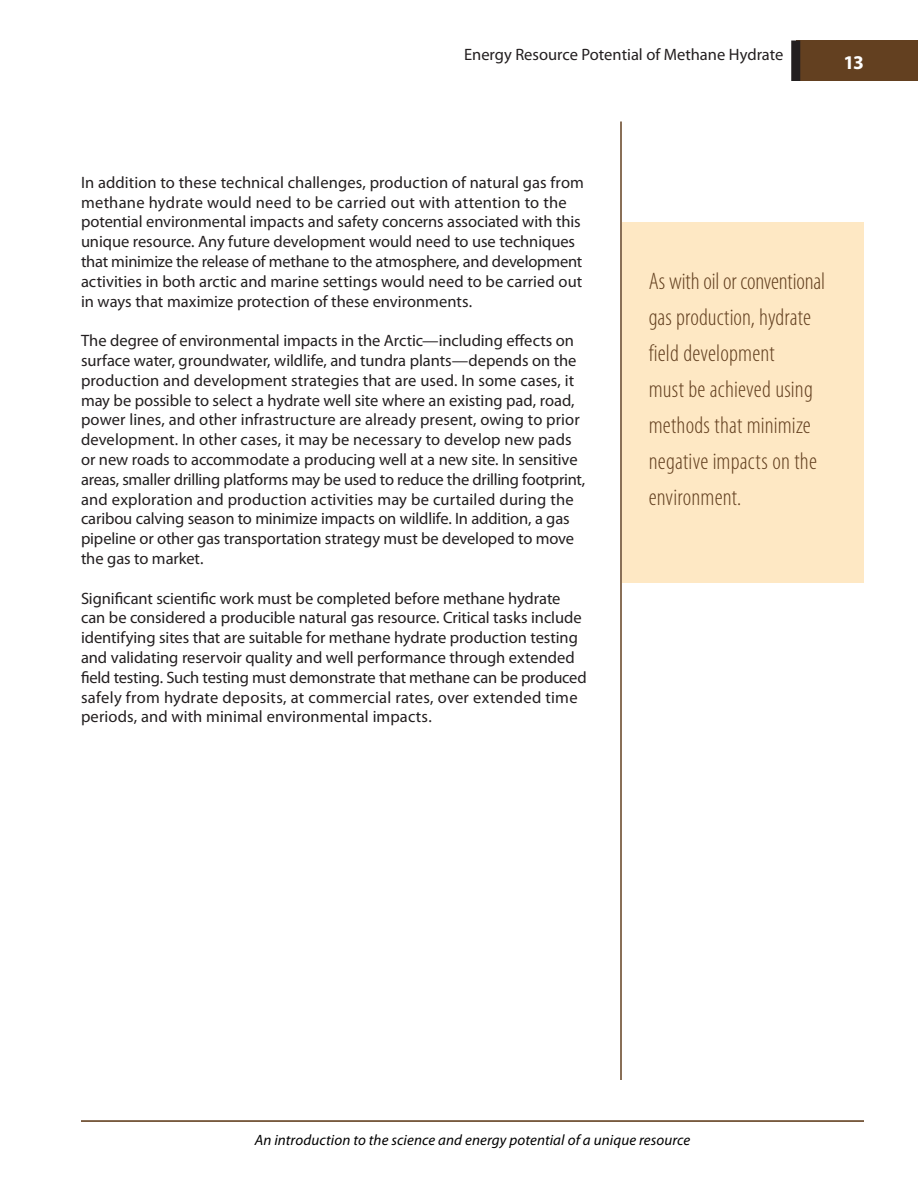
<style>
.page{position:relative;width:918px;height:1188px;background:#fff}
.page>*{position:absolute;margin:0;border:0;box-sizing:border-box;transform-origin:0 0}
.t1{font:300 condensed 24px/36px "Myriad Pro";letter-spacing:.005em;color:#634020}
.t2{font:700 19.5px "Myriad Pro";color:#fff}
.t3{font:16.5px/19.8px "Myriad Pro";color:#231f20}
.t4{font:italic 15px "Myriad Pro";letter-spacing:.005em;color:#000}
</style>
<div class="page">
<div style="left:796px;top:40px;width:122px;height:41px;background:#634020"></div>
<div style="left:791px;top:40px;width:9px;height:41px;background:#231f20"></div>
<div style="left:622px;top:222px;width:242px;height:361px;background:#fee8c4"></div>
<hr style="left:81px;top:1120px;width:783px;height:2px;background:#634020">
<hr style="left:620px;top:122px;width:2px;height:958px;background:#634020">
<p class="t3" style="left:464px;top:44px;width:321px">Energy Resource Potential of Methane Hydrate</p>
<p class="t2" style="left:844px;top:49px;width:22px">13</p>
<p class="t3" style="left:81px;top:172px;width:504px">In addition to these technical challenges, production of natural gas from methane hydrate would need to be carried out with attention to the potential environmental impacts and safety concerns associated with this unique resource. Any future development would need to use techniques that minimize the release of methane to the atmosphere, and development activities in both arctic and marine settings would need to be carried out in ways that maximize protection of these environments.</p>
<p class="t3" style="left:81px;top:331px;width:506px">The degree of environmental impacts in the Arctic—including effects on surface water, groundwater, wildlife, and tundra plants—depends on the production and development strategies that are used. In some cases, it may be possible to select a hydrate well site where an existing pad, road, power lines, and other infrastructure are already present, owing to prior development. In other cases, it may be necessary to develop new pads or new roads to accommodate a producing well at a new site. In sensitive areas, smaller drilling platforms may be used to reduce the drilling footprint, and exploration and production activities may be curtailed during the caribou calving season to minimize impacts on wildlife. In addition, a gas pipeline or other gas transportation strategy must be developed to move the gas to market.</p>
<p class="t3" style="left:81px;top:588px;width:507px">Significant scientific work must be completed before methane hydrate can be considered a producible natural gas resource. Critical tasks include identifying sites that are suitable for methane hydrate production testing and validating reservoir quality and well performance through extended field testing. Such testing must demonstrate that methane can be produced safely from hydrate deposits, at commercial rates, over extended time periods, and with minimal environmental impacts.</p>
<h1 class="t1" style="left:649px;top:263px;width:178px">As with oil or conventional gas production, hydrate field development<br>must be achieved using methods that minimize negative impacts on the environment.</h1>
<p class="t4" style="left:255px;top:1131px;width:437px">An introduction to the science and energy potential of a unique resource</p>
</div>
